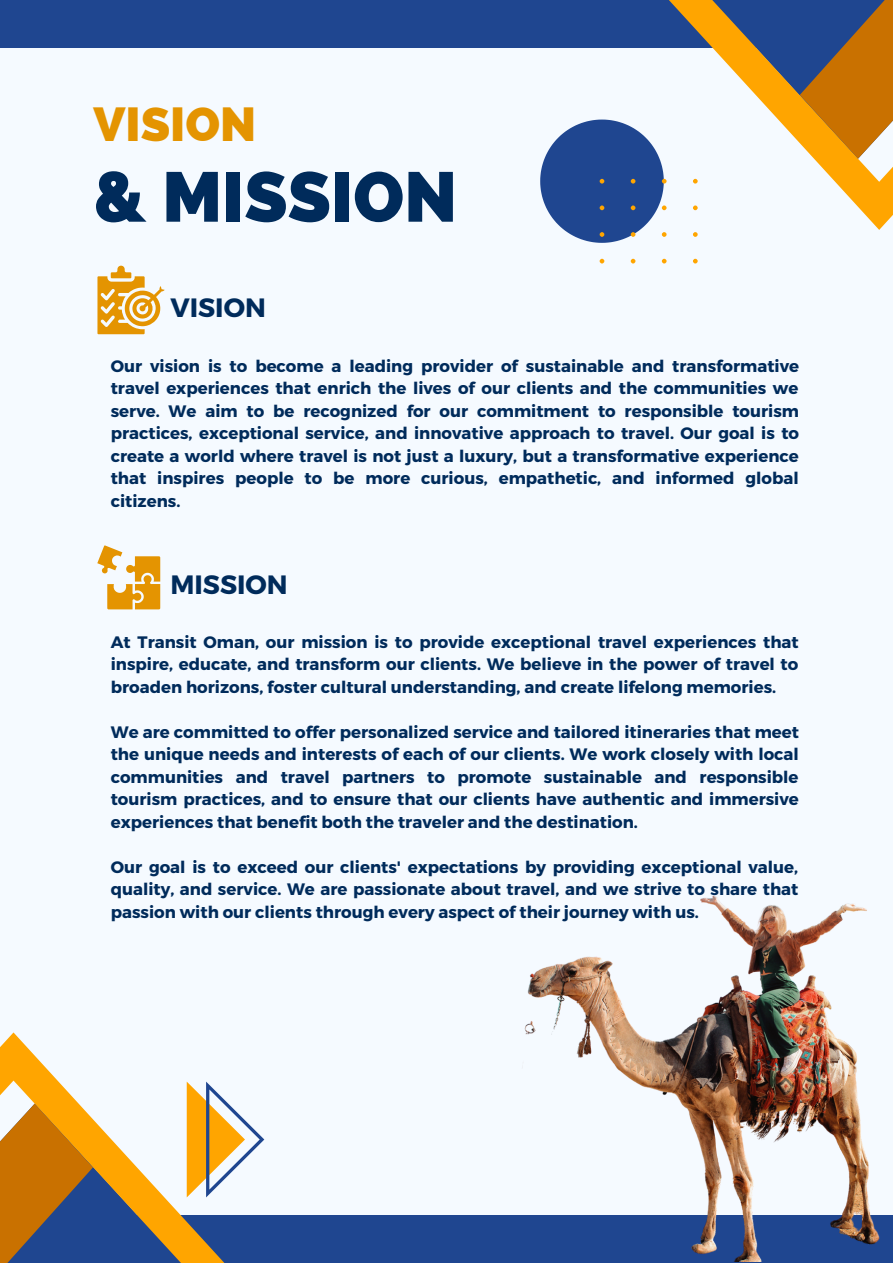
<style>
.page{position:relative;width:893px;height:1264px;background:#fff}
.page>*{position:absolute;margin:0;border:0;box-sizing:border-box;transform-origin:0 0}
.t1{font:800 70.2px "Raleway";color:#002b5b}
.t2{font:800 47.85px "Raleway";color:#e49401}
.t3{font:700 26.55px "Montserrat";color:#002b5b}
.t4{font:700 16.5px/22.5px "Montserrat";color:#002b5b;text-align:justify}
</style>
<div class="page">
<div style="left:0;top:0;width:892px;height:1262px;background:#f5faff"></div>
<div style="left:0;top:0;width:892px;height:47px;background:#1f4690"></div>
<svg style="left:599px;top:259px;width:5px;height:4px"></svg>
<svg style="left:630px;top:259px;width:5px;height:4px"></svg>
<svg style="left:661px;top:259px;width:5px;height:4px"></svg>
<svg style="left:540px;top:0;width:352px;height:243px"></svg>
<svg style="left:693px;top:259px;width:4px;height:4px"></svg>
<div style="left:0;top:1215px;width:892px;height:47px;background:#1f4690"></div>
<svg style="left:0;top:1032px;width:265px;height:108px"></svg>
<svg style="left:0;top:1081px;width:264px;height:181px"></svg>
<svg style="left:97px;top:266px;width:68px;height:68px"></svg>
<svg style="left:97px;top:545px;width:63px;height:64px"></svg>
<img style="left:524px;top:895px;width:356px;height:366px">
<h2 class="t2" style="left:94px;top:96px;width:164px">VISION</h2>
<h1 class="t1" style="left:94px;top:156px;width:365px">&amp; MISSION</h1>
<h3 class="t3" style="left:170px;top:290px;width:97px">VISION</h3>
<p class="t4" style="left:111px;top:354px;width:689px">Our vision is to become a leading provider of sustainable and transformative travel experiences that enrich the lives of our clients and the communities we serve. We aim to be recognized for our commitment to responsible tourism practices, exceptional service, and innovative approach to travel. Our goal is to create a world where travel is not just a luxury, but a transformative experience that inspires people to be more curious, empathetic, and informed global citizens.</p>
<h3 class="t3" style="left:170px;top:567px;width:119px">MISSION</h3>
<p class="t4" style="left:111px;top:629px;width:689px">At Transit Oman, our mission is to provide exceptional travel experiences that inspire, educate, and transform our clients. We believe in the power of travel to broaden horizons, foster cultural understanding, and create lifelong memories.</p>
<p class="t4" style="left:111px;top:719px;width:689px">We are committed to offer personalized service and tailored itineraries that meet the unique needs and interests of each of our clients. We work closely with local communities and travel partners to promote sustainable and responsible tourism practices, and to ensure that our clients have authentic and immersive experiences that benefit both the traveler and the destination.</p>
<p class="t4" style="left:111px;top:854px;width:689px">Our goal is to exceed our clients' expectations by providing exceptional value, quality, and service. We are passionate about travel, and we strive to share that passion with our clients through every aspect of their journey with us.</p>
</div>
